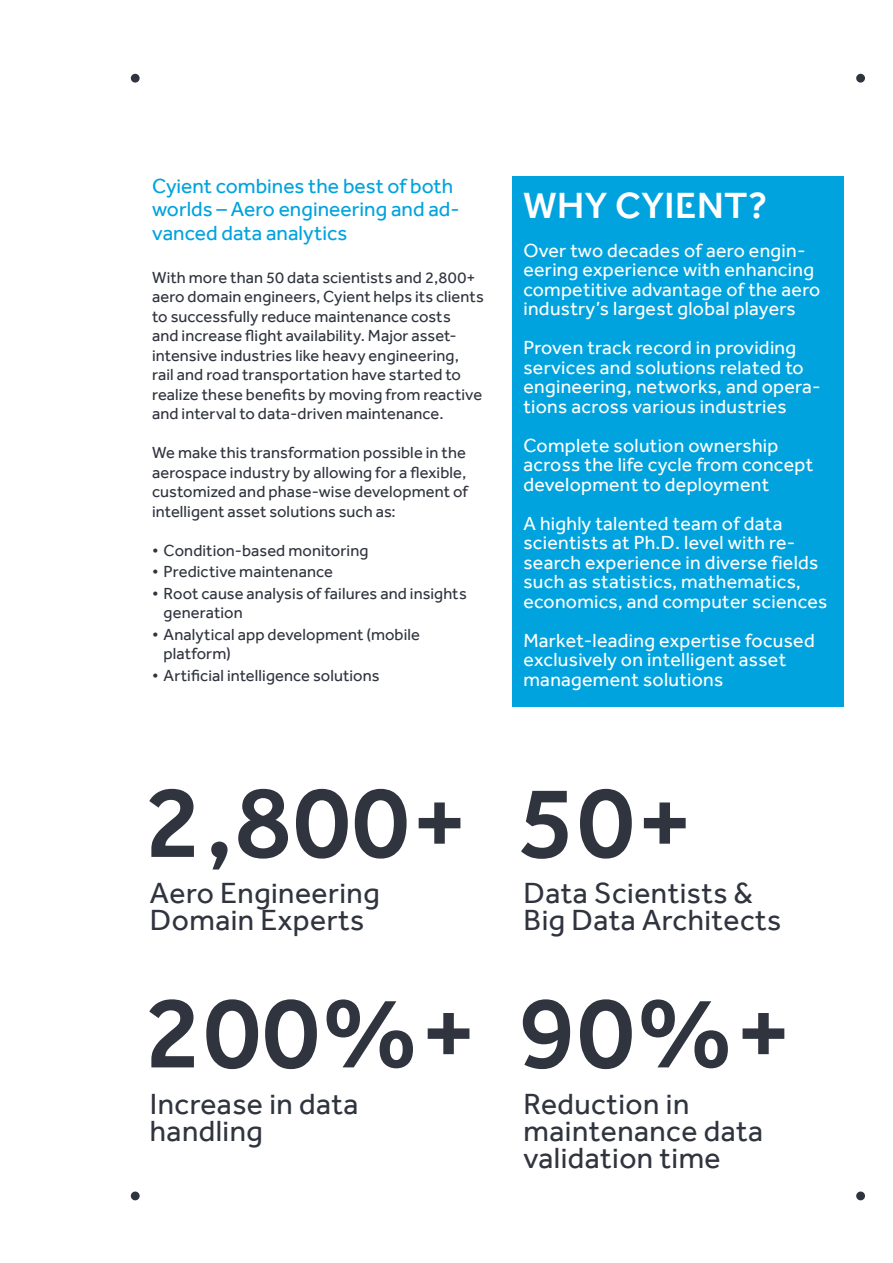
<style>
.page{position:relative;width:893px;height:1263px;background:#fff}
.page>*{position:absolute;margin:0;border:0;box-sizing:border-box;transform-origin:0 0}
.top_header_sub{font:500 105px "Cyient";letter-spacing:.015em;color:#30343e}
.top_header_sub-2{font:500 37.5px "Cyient";letter-spacing:.015em;color:#fff}
.top_header_sub-3{font:30px "Effra";letter-spacing:.015em;color:#30343e}
.top_header{font:21px/23.2px "Effra";color:#00a3dd}
.top_header_sub-4{font:19.5px/19.5px "Effra";letter-spacing:.015em;color:#fff}
.body_content{font:16.5px/19.5px "Effra";letter-spacing:.005em;color:#30343e}
</style>
<div class="page">
<div style="left:131px;top:74px;width:9px;height:9px;background:#30343e;border-radius:50%"></div>
<div style="left:131px;top:1191px;width:9px;height:9px;background:#30343e;border-radius:50%"></div>
<div style="left:856px;top:1191px;width:9px;height:9px;background:#30343e;border-radius:50%"></div>
<div style="left:856px;top:74px;width:9px;height:9px;background:#30343e;border-radius:50%"></div>
<div style="left:512px;top:176px;width:332px;height:531px;background:#00a3dd"></div>
<p class="top_header" style="left:152px;top:174px;width:309px">Cyient combines the best of both worlds – Aero engineering and ad&shy;vanced data analytics</p>
<p class="body_content" style="left:152px;top:267px;width:333px">With more than 50 data scientists and 2,800+ aero domain engineers, Cyient helps its clients to successfully reduce maintenance costs<br>and increase flight availability. Major asset&shy;intensive industries like heavy engineering, rail and road transportation have started to realize these benefits by moving from reactive and interval to data-driven maintenance.</p>
<p class="body_content" style="left:152px;top:443px;width:317px;text-align:justify">We make this transformation possible in the aerospace industry by allowing for a flexible, customized and phase-wise development of intelligent asset solutions such as:</p>
<p class="body_content" style="left:152px;top:540px;width:218px">• Condition-based monitoring</p>
<p class="body_content" style="left:152px;top:562px;width:182px">• Predictive maintenance</p>
<p class="body_content" style="left:164px;top:583px;width:305px;text-indent:-11px">• Root cause analysis of failures and insights generation</p>
<p class="body_content" style="left:164px;top:624px;width:258px;text-indent:-11px">• Analytical app development (mobile platform)</p>
<p class="body_content" style="left:152px;top:666px;width:229px">• Artificial intelligence solutions</p>
<p class="top_header_sub-2" style="left:523px;top:183px;width:246px">Why Cyient?</p>
<p class="top_header_sub-4" style="left:523px;top:240px;width:298px">Over two decades of aero engin&shy;eering experience with enhancing competitive advantage of the aero industry’s largest global players</p>
<p class="top_header_sub-4" style="left:523px;top:338px;width:299px">Proven track record in providing services and solutions related to engineering, networks, and opera&shy;tions across various industries</p>
<p class="top_header_sub-4" style="left:523px;top:435px;width:291px">Complete solution ownership across the life cycle from concept development to deployment</p>
<p class="top_header_sub-4" style="left:523px;top:513px;width:306px">A highly talented team of data scientists at Ph.D. level with re&shy;search experience in diverse fields such as statistics, mathematics, economics, and computer sciences</p>
<p class="top_header_sub-4" style="left:523px;top:630px;width:293px">Market-leading expertise focused exclusively on intelligent asset management solutions</p>
<p class="top_header_sub" style="left:145px;top:759px;width:325px">2,800+</p>
<p class="top_header_sub-3" style="left:150px;top:876px;width:231px">Aero Engineering</p>
<p class="top_header_sub-3" style="left:150px;top:903px;width:216px">Domain Experts</p>
<p class="top_header_sub" style="left:518px;top:759px;width:176px">50+</p>
<p class="top_header_sub-3" style="left:524px;top:876px;width:231px">Data Scientists &amp;</p>
<p class="top_header_sub-3" style="left:524px;top:903px;width:259px">Big Data Architects</p>
<p class="top_header_sub" style="left:145px;top:970px;width:649px">200%+ 90%+</p>
<p class="top_header_sub-3" style="left:150px;top:1086px;width:210px">Increase in data</p>
<p class="top_header_sub-3" style="left:150px;top:1113px;width:115px">handling</p>
<p class="top_header_sub-3" style="left:524px;top:1086px;width:167px">Reduction in</p>
<p class="top_header_sub-3" style="left:524px;top:1113px;width:241px">maintenance data</p>
<p class="top_header_sub-3" style="left:524px;top:1140px;width:199px">validation time</p>
</div>
